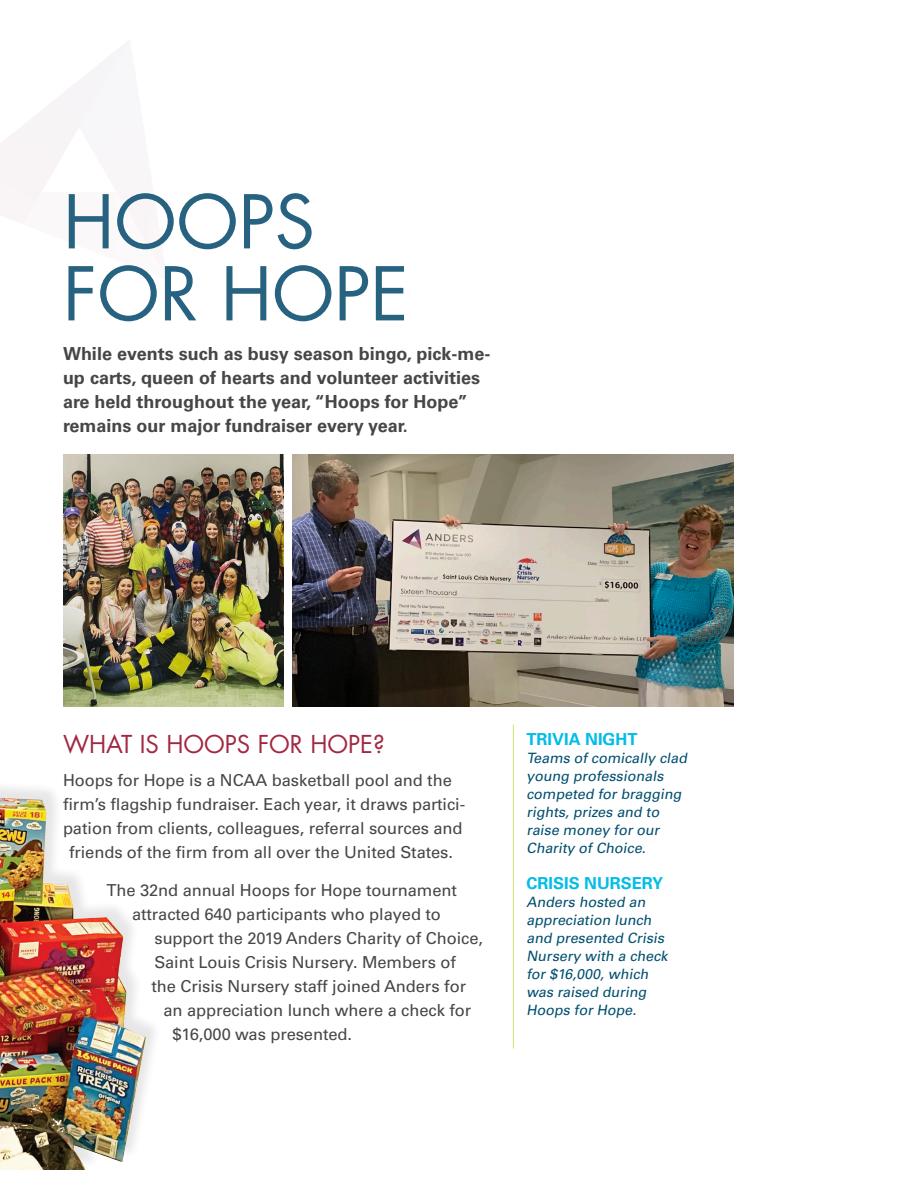
<style>
.page{position:relative;width:918px;height:1188px;background:#fff}
.page>*{position:absolute;margin:0;border:0;box-sizing:border-box;transform-origin:0 0}
.t1{font:72px "Futura Std";color:#276380}
.t2{font:24px "Futura Std";color:#a22842}
.t3{font:700 18px/24px "Univers LT Pro 65";color:#454647}
.t4{font:16.5px "Univers LT Pro 55 Roman";letter-spacing:-.005em;color:#454647}
.t5{font:700 16.5px "Univers LT Pro 65";color:#00bde7}
.t6{font:italic 14.25px/18px "Univers LT Pro 55 Roman";color:#004f6f}
</style>
<div class="page">
<svg style="left:0;top:42px;width:128px;height:182px"></svg>
<img style="left:0;top:706px;width:158px;height:464px">
<img style="left:63px;top:455px;width:221px;height:251px">
<img style="left:292px;top:455px;width:441px;height:251px">
<hr style="left:513px;top:725px;width:1px;height:324px;background:#cee66e">
<p class="t1" style="left:63px;top:176px;width:253px">HOOPS</p>
<p class="t1" style="left:63px;top:248px;width:347px">FOR HOPE</p>
<p class="t3" style="left:63px;top:341px;width:429px">While events such as busy season bingo, pick-me&shy;up carts, queen of hearts and volunteer activities are held throughout the year, “Hoops for Hope” remains our major fundraiser every year.</p>
<p class="t2" style="left:63px;top:729px;width:323px">WHAT IS HOOPS FOR HOPE?</p>
<p class="t4" style="left:63px;top:771px;width:390px">Hoops for Hope is a NCAA basketball pool and the</p>
<p class="t4" style="left:63px;top:795px;width:404px">firm’s flagship fundraiser. Each year, it draws partici-</p>
<p class="t4" style="left:63px;top:819px;width:401px">pation from clients, colleagues, referral sources and</p>
<p class="t4" style="left:69px;top:843px;width:386px">friends of the firm from all over the United States.</p>
<p class="t4" style="left:106px;top:880px;width:352px">The 32nd annual Hoops for Hope tournament</p>
<p class="t4" style="left:132px;top:904px;width:311px">attracted 640 participants who played to</p>
<p class="t4" style="left:154px;top:928px;width:330px">support the 2019 Anders Charity of Choice,</p>
<p class="t4" style="left:154px;top:952px;width:303px">Saint Louis Crisis Nursery. Members of</p>
<p class="t4" style="left:152px;top:976px;width:316px">the Crisis Nursery staff joined Anders for</p>
<p class="t4" style="left:164px;top:1000px;width:309px">an appreciation lunch where a check for</p>
<p class="t4" style="left:172px;top:1024px;width:181px">$16,000 was presented.</p>
<p class="t5" style="left:526px;top:730px;width:112px">TRIVIA NIGHT</p>
<p class="t6" style="left:526px;top:749px;width:165px">Teams of comically clad young professionals competed for bragging rights, prizes and to raise money for our<br>Charity of Choice.</p>
<p class="t5" style="left:526px;top:874px;width:138px">CRISIS NURSERY</p>
<p class="t6" style="left:526px;top:893px;width:145px">Anders hosted an appreciation lunch and presented Crisis<br>Nursery with a check for $16,000, which was raised during<br>Hoops for Hope.</p>
</div>
